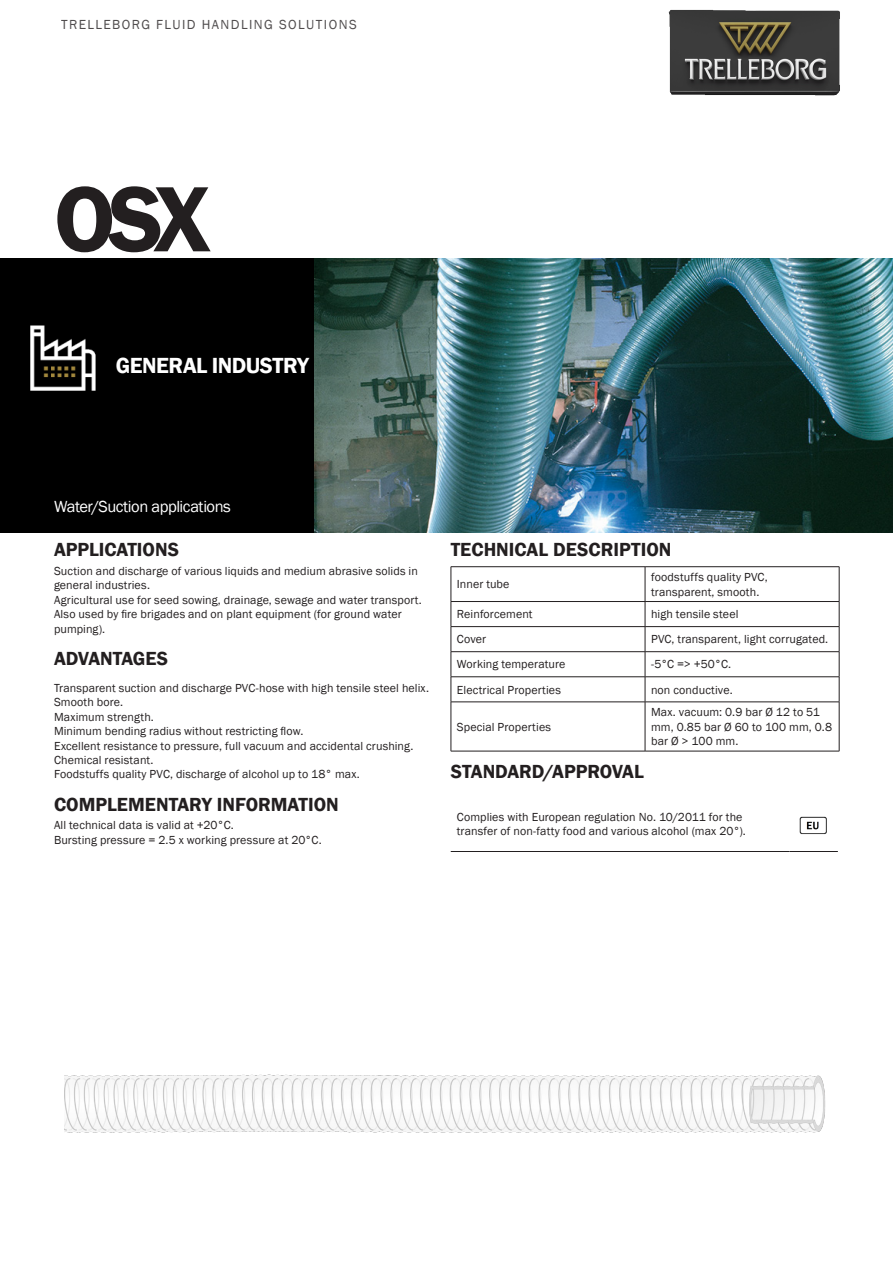
<style>
.page{position:relative;width:893px;height:1263px;background:#fff}
.page>*{position:absolute;margin:0;border:0;box-sizing:border-box;transform-origin:0 0}
._002_PRODUCT_NAME_1{font:600 96px "Franklin Gothic";color:#231f20}
._004_MARKET_SEGMENT{font:600 22.5px "Franklin Gothic";letter-spacing:-.025em;color:#fff}
.Title_Bold{font:600 19.5px "Franklin Gothic";color:#231f20}
._005_APPLICATION{font:16.5px "Franklin Gothic";letter-spacing:-.03em;color:#fff}
.t1{font:13.5px "Franklin Gothic";letter-spacing:.105em;color:#231f20}
.TableBody{font:12px/14.4px "Franklin Gothic";letter-spacing:.01em;color:#231f20}
.Text_8_PT{font:12px/14.4px "Franklin Gothic";letter-spacing:.01em;color:#231f20}
._006_TITRE{font:12px/14.4px "Franklin Gothic";letter-spacing:.01em;color:#231f20}
</style>
<div class="page">
<div style="left:0;top:258px;width:315px;height:275px;background:#000"></div>
<img style="left:668px;top:9px;width:172px;height:87px">
<hr style="left:451px;top:566px;width:194px;height:1px;background:#231f20">
<hr style="left:451px;top:567px;width:1px;height:34px;background:#231f20">
<hr style="left:645px;top:566px;width:194px;height:1px;background:#231f20">
<hr style="left:645px;top:567px;width:1px;height:34px;background:#231f20">
<hr style="left:839px;top:567px;width:1px;height:34px;background:#231f20">
<hr style="left:451px;top:601px;width:194px;height:1px;background:#231f20">
<hr style="left:645px;top:601px;width:194px;height:1px;background:#231f20">
<hr style="left:451px;top:626px;width:194px;height:1px;background:#231f20">
<hr style="left:645px;top:626px;width:194px;height:1px;background:#231f20">
<hr style="left:451px;top:651px;width:194px;height:1px;background:#231f20">
<hr style="left:645px;top:651px;width:194px;height:1px;background:#231f20">
<hr style="left:451px;top:676px;width:194px;height:1px;background:#231f20">
<svg style="left:451px;top:602px;width:1px;height:100px"></svg>
<hr style="left:645px;top:676px;width:194px;height:1px;background:#231f20">
<svg style="left:645px;top:602px;width:1px;height:100px"></svg>
<svg style="left:839px;top:602px;width:1px;height:100px"></svg>
<hr style="left:451px;top:702px;width:194px;height:1px;background:#231f20">
<hr style="left:451px;top:702px;width:1px;height:49px;background:#231f20">
<hr style="left:645px;top:702px;width:194px;height:1px;background:#231f20">
<hr style="left:645px;top:702px;width:1px;height:49px;background:#231f20">
<hr style="left:839px;top:702px;width:1px;height:49px;background:#231f20">
<hr style="left:451px;top:751px;width:194px;height:1px;background:#231f20">
<hr style="left:645px;top:751px;width:194px;height:1px;background:#231f20">
<hr style="left:451px;top:851px;width:338px;height:1px;background:#231f20">
<hr style="left:789px;top:851px;width:49px;height:1px;background:#231f20">
<img style="left:799px;top:816px;width:28px;height:19px">
<img style="left:64px;top:1074px;width:762px;height:59px">
<img style="left:315px;top:258px;width:578px;height:275px">
<p class="t1" style="left:61px;top:16px;width:297px">TRELLEBORG FLUID HANDLING SOLUTIONS</p>
<p class="_002_PRODUCT_NAME_1" style="left:54px;top:160px;width:158px">OSX</p>
<p class="_004_MARKET_SEGMENT" style="left:116px;top:351px;width:194px">GENERAL INDUSTRY</p>
<p class="_005_APPLICATION" style="left:54px;top:496px;width:178px">Water/Suction applications</p>
<p class="Title_Bold" style="left:54px;top:538px;width:127px">APPLICATIONS</p>
<p class="Text_8_PT" style="left:54px;top:564px;width:369px">Suction and discharge of various liquids and medium abrasive solids in general industries.<br>Agricultural use for seed sowing, drainage, sewage and water transport.<br>Also used by fire brigades and on plant equipment (for ground water pumping).</p>
<p class="Title_Bold" style="left:54px;top:646px;width:116px">ADVANTAGES</p>
<p class="_006_TITRE" style="left:54px;top:681px;width:376px">Transparent suction and discharge PVC-hose with high tensile steel helix.<br>Smooth bore.<br>Maximum strength.<br>Minimum bending radius without restricting flow.<br>Excellent resistance to pressure, full vacuum and accidental crushing.<br>Chemical resistant.<br>Foodstuffs quality PVC, discharge of alcohol up to 18° max.</p>
<p class="Title_Bold" style="left:54px;top:792px;width:286px">COMPLEMENTARY INFORMATION</p>
<p class="Text_8_PT" style="left:54px;top:818px;width:269px">All technical data is valid at +20°C.<br>Bursting pressure = 2.5 x working pressure at 20°C.</p>
<p class="Title_Bold" style="left:451px;top:538px;width:222px">TECHNICAL DESCRIPTION</p>
<p class="TableBody" style="left:457px;top:577px;width:54px">Inner tube</p>
<p class="TableBody" style="left:651px;top:570px;width:118px">foodstuffs quality PVC, transparent, smooth.</p>
<p class="TableBody" style="left:457px;top:607px;width:77px">Reinforcement</p>
<p class="TableBody" style="left:651px;top:607px;width:89px">high tensile steel</p>
<p class="TableBody" style="left:457px;top:632px;width:31px">Cover</p>
<p class="TableBody" style="left:651px;top:632px;width:179px">PVC, transparent, light corrugated.</p>
<p class="TableBody" style="left:457px;top:657px;width:110px">Working temperature</p>
<p class="TableBody" style="left:651px;top:657px;width:82px">-5°C =&gt; +50°C.</p>
<p class="TableBody" style="left:457px;top:683px;width:106px">Electrical Properties</p>
<p class="TableBody" style="left:651px;top:683px;width:83px">non conductive.</p>
<p class="TableBody" style="left:457px;top:720px;width:96px">Special Properties</p>
<p class="TableBody" style="left:651px;top:705px;width:183px">Max. vacuum: 0.9 bar Ø 12 to 51 mm, 0.85 bar Ø 60 to 100 mm, 0.8 bar Ø &gt; 100 mm.</p>
<p class="Title_Bold" style="left:451px;top:759px;width:195px">STANDARD/APPROVAL</p>
<p class="TableBody" style="left:457px;top:810px;width:291px">Complies with European regulation No. 10/2011 for the transfer of non-fatty food and various alcohol (max 20°).</p>
</div>
